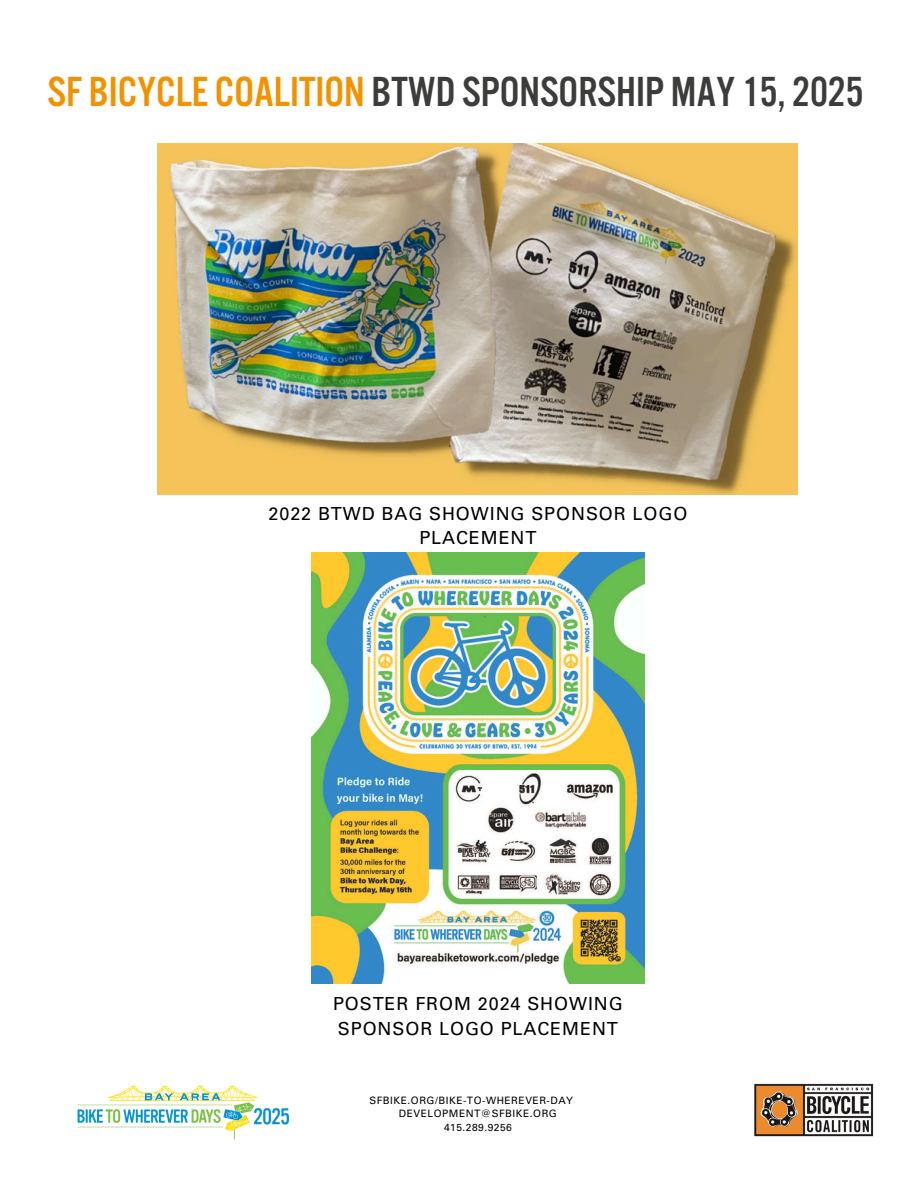
<style>
.page{position:relative;width:918px;height:1188px;background:#fff}
.page>*{position:absolute;margin:0;border:0;box-sizing:border-box;transform-origin:0 0}
.t1{font:43.65px "Alternate Got No 3 D";color:#3c3c3b}
.t2{font:18px/24.8px "Univers LT Std";letter-spacing:.05em;color:#000}
.t3{font:10.2px "Univers LT Std";letter-spacing:.05em;color:#000}
.s1{color:#f39200}
</style>
<div class="page">
<img style="left:754px;top:1083px;width:119px;height:53px">
<img style="left:77px;top:1085px;width:213px;height:55px">
<img style="left:312px;top:553px;width:333px;height:430px">
<img style="left:158px;top:144px;width:640px;height:351px">
<h1 class="t1" style="left:47px;top:69px;width:818px"><span class="s1">SF BICYCLE COALITION</span> BTWD SPONSORSHIP MAY 15, 2025</h1>
<p class="t2" style="left:269px;top:503px;width:420px;text-align:center">2022 BTWD BAG SHOWING SPONSOR LOGO<br>PLACEMENT</p>
<h2 class="t2" style="left:333px;top:994px;width:291px">POSTER FROM 2024 SHOWING<br>SPONSOR LOGO PLACEMENT</h2>
<p class="t3" style="left:369px;top:1096px;width:205px">SFBIKE.ORG/BIKE-TO-WHEREVER-DAY</p>
<h2 class="t3" style="left:399px;top:1110px;width:159px">DEVELOPMENT@SFBIKE.ORG</h2>
<p class="t3" style="left:444px;top:1124px;width:69px">415.289.9256</p>
</div>
